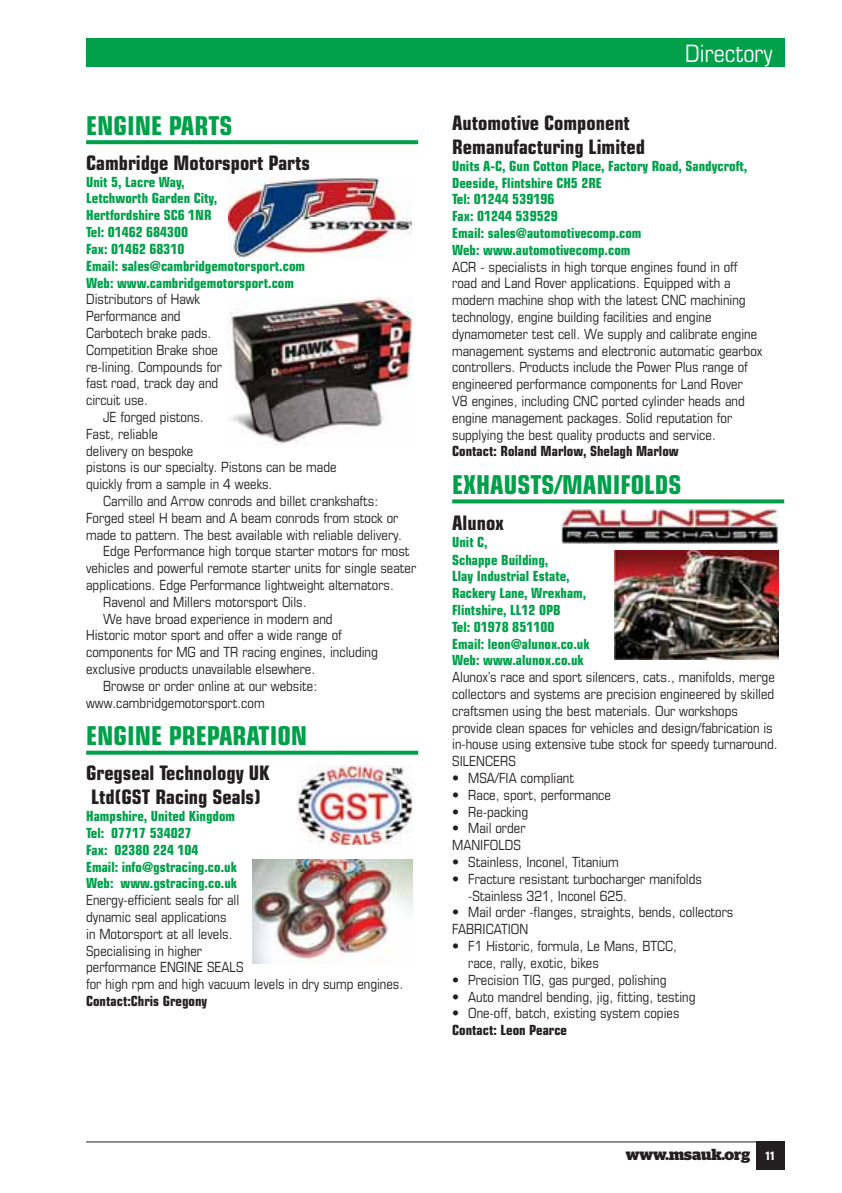
<style>
.page{position:relative;width:842px;height:1193px;background:#fff}
.page>*{position:absolute;margin:0;border:0;box-sizing:border-box;transform-origin:0 0}
.t1{font:700 condensed 26px "Eurostile";color:#00a04a}
.t2{font:condensed 24px "Eurostile";color:#fff}
.t3{font:700 condensed 20px/24px "Eurostile";color:#231f20}
.t4{font:700 16px "Stag";color:#231f20}
.t5{font:condensed 14px/16.8px "Eurostile";color:#231f20}
.t6{font:700 condensed 14px/16.8px "Eurostile";color:#00a04a}
.t7{font:700 condensed 14px "Eurostile";color:#231f20}
.t8{font:500 12px "Stag Sans";color:#fff}
</style>
<div class="page">
<div style="left:86px;top:38px;width:697px;height:28px;background:#00a04a"></div>
<div style="left:755px;top:1141px;width:28px;height:28px;background:#231f20"></div>
<hr style="left:86px;top:1141px;width:697px;height:1px;background:#231f20">
<svg style="left:86px;top:140px;width:332px;height:4px"></svg>
<svg style="left:86px;top:750px;width:332px;height:4px"></svg>
<img style="left:229px;top:178px;width:182px;height:79px">
<img style="left:227px;top:297px;width:185px;height:147px">
<img style="left:297px;top:765px;width:115px;height:80px">
<img style="left:252px;top:859px;width:160px;height:104px">
<svg style="left:452px;top:499px;width:331px;height:4px"></svg>
<img style="left:561px;top:509px;width:217px;height:35px">
<img style="left:614px;top:550px;width:164px;height:109px">
<h1 class="t1" style="left:86px;top:116px;width:148px">ENGINE PARTS</h1>
<h3 class="t3" style="left:86px;top:152px;width:225px">Cambridge Motorsport Parts</h3>
<p class="t6" style="left:86px;top:174px;width:220px">Unit 5, Lacre Way,<br>Letchworth Garden City,<br>Hertfordshire SC6 1NR<br>Tel: 01462 684300<br>Fax: 01462 68310<br>Email: sales@cambridgemotorsport.com<br>Web: www.cambridgemotorsport.com</p>
<p class="t5" style="left:86px;top:292px;width:137px">Distributors of Hawk<br>Performance and<br>Carbotech brake pads.<br>Competition Brake shoe re-lining. Compounds for fast road, track day and circuit use.</p>
<p class="t5" style="left:86px;top:410px;width:252px;text-indent:17px">JE forged pistons.<br>Fast, reliable<br>delivery on bespoke<br>pistons is our specialty. Pistons can be made quickly from a sample in 4 weeks.</p>
<p class="t5" style="left:103px;top:494px;width:276px">Carrillo and Arrow conrods and billet crankshafts:</p>
<p class="t5" style="left:86px;top:510px;width:313px">Forged steel H beam and A beam conrods from stock or</p>
<p class="t5" style="left:86px;top:527px;width:317px">made to pattern. The best available with reliable delivery.</p>
<p class="t5" style="left:103px;top:544px;width:308px">Edge Performance high torque starter motors for most</p>
<p class="t5" style="left:86px;top:561px;width:331px">vehicles and powerful remote starter units for single seater</p>
<p class="t5" style="left:86px;top:578px;width:309px">applications. Edge Performance lightweight alternators.</p>
<p class="t5" style="left:103px;top:594px;width:205px">Ravenol and Millers motorsport Oils.</p>
<p class="t5" style="left:103px;top:611px;width:231px">We have broad experience in modern and</p>
<p class="t5" style="left:86px;top:628px;width:257px">Historic motor sport and offer a wide range of</p>
<p class="t5" style="left:86px;top:645px;width:293px">components for MG and TR racing engines, including</p>
<p class="t5" style="left:86px;top:662px;width:230px">exclusive products unavailable elsewhere.</p>
<p class="t5" style="left:103px;top:678px;width:215px">Browse or order online at our website:</p>
<p class="t5" style="left:86px;top:695px;width:180px">www.cambridgemotorsport.com</p>
<h1 class="t1" style="left:86px;top:726px;width:223px">ENGINE PREPARATION</h1>
<h3 class="t3" style="left:86px;top:763px;width:185px">Gregseal Technology UK<br>Ltd(GST Racing Seals)</h3>
<p class="t6" style="left:86px;top:809px;width:152px">Hampshire, United Kingdom<br>Tel: 07717 534027<br>Fax: 02380 224 104<br>Email: info@gstracing.co.uk<br>Web: www.gstracing.co.uk</p>
<p class="t5" style="left:86px;top:893px;width:318px">Energy-efficient seals for all<br>dynamic seal applications<br>in Motorsport at all levels.<br>Specialising in higher<br>performance ENGINE SEALS<br>for high rpm and high vacuum levels in dry sump engines.</p>
<p class="t7" style="left:86px;top:996px;width:122px">Contact:Chris Gregony</p>
<h2 class="t2" style="left:684px;top:44px;width:89px">Directory</h2>
<h3 class="t3" style="left:452px;top:112px;width:194px">Automotive Component<br>Remanufacturing Limited</h3>
<p class="t6" style="left:452px;top:158px;width:296px">Units A-C, Gun Cotton Place, Factory Road, Sandycroft,<br>Deeside, Flintshire CH5 2RE<br>Tel: 01244 539196<br>Fax: 01244 539529<br>Email: sales@automotivecomp.com<br>Web: www.automotivecomp.com</p>
<p class="t5" style="left:452px;top:259px;width:312px">ACR - specialists in high torque engines found in off road and Land Rover applications. Equipped with a modern machine shop with the latest CNC machining technology, engine building facilities and engine dynamometer test cell. We supply and calibrate engine management systems and electronic automatic gearbox controllers. Products include the Power Plus range of engineered performance components for Land Rover<br>V8 engines, including CNC ported cylinder heads and engine management packages. Solid reputation for supplying the best quality products and service.</p>
<p class="t7" style="left:452px;top:446px;width:228px">Contact: Roland Marlow, Shelagh Marlow</p>
<h1 class="t1" style="left:452px;top:475px;width:230px">EXHAUSTS/MANIFOLDS</h1>
<h3 class="t3" style="left:452px;top:513px;width:53px">Alunox</h3>
<p class="t6" style="left:452px;top:535px;width:139px">Unit C,<br>Schappe Building,<br>Llay Industrial Estate,<br>Rackery Lane, Wrexham,<br>Flintshire, LL12 0PB<br>Tel: 01978 851100<br>Email: leon@alunox.co.uk<br>Web: www.alunox.co.uk</p>
<p class="t5" style="left:452px;top:670px;width:327px">Alunox’s race and sport silencers, cats., manifolds, merge collectors and systems are precision engineered by skilled craftsmen using the best materials. Our workshops provide clean spaces for vehicles and design/fabrication is in-house using extensive tube stock for speedy turnaround.<br>SILENCERS</p>
<p class="t5" style="left:452px;top:771px;width:123px">• MSA/FIA compliant</p>
<p class="t5" style="left:452px;top:787px;width:160px">• Race, sport, performance</p>
<p class="t5" style="left:452px;top:804px;width:77px">• Re-packing</p>
<p class="t5" style="left:452px;top:821px;width:75px">• Mail order<br>MANIFOLDS</p>
<p class="t5" style="left:452px;top:855px;width:168px">• Stainless, Inconel, Titanium</p>
<p class="t5" style="left:468px;top:871px;width:235px;text-indent:-16px">• Fracture resistant turbocharger manifolds -Stainless 321, Inconel 625.</p>
<p class="t5" style="left:452px;top:905px;width:282px">• Mail order -flanges, straights, bends, collectors<br>FABRICATION</p>
<p class="t5" style="left:468px;top:939px;width:210px;text-indent:-16px">• F1 Historic, formula, Le Mans, BTCC, race, rally, exotic, bikes</p>
<p class="t5" style="left:452px;top:972px;width:216px">• Precision TIG, gas purged, polishing</p>
<p class="t5" style="left:452px;top:989px;width:245px">• Auto mandrel bending, jig, fitting, testing</p>
<p class="t5" style="left:452px;top:1006px;width:229px">• One-off, batch, existing system copies</p>
<p class="t7" style="left:452px;top:1025px;width:116px">Contact: Leon Pearce</p>
<p class="t4" style="left:625px;top:1144px;width:126px">www.msauk.org</p>
<p class="t8" style="left:765px;top:1148px;width:11px">11</p>
</div>
